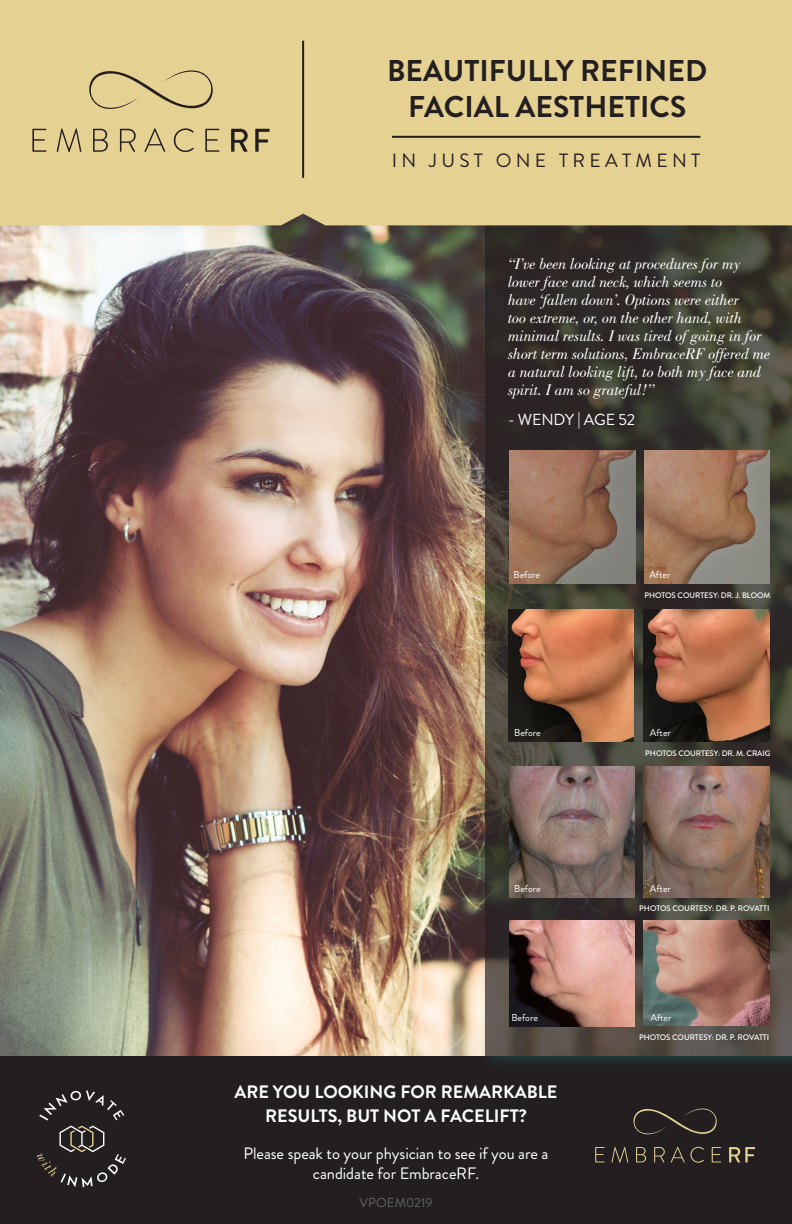
<style>
.page{position:relative;width:792px;height:1224px;background:#fff}
.page>*{position:absolute;margin:0;border:0;box-sizing:border-box;transform-origin:0 0}
.t1{font:700 30px/36px "Brandon Grotesque";color:#231f20;text-align:center}
.t2{font:19.2px "Brandon Grotesque";color:#231f20}
.t3{font:700 18px/24px "Brandon Grotesque";color:#fff;text-align:center}
.t4{font:16.5px "Brandon Grotesque";letter-spacing:-.005em;color:#fff}
.t5{font:italic 16px/18px "Bodoni Std";letter-spacing:-.01em;color:#fff}
.t6{font:16px "Brandon Grotesque";letter-spacing:-.01em;color:#fff}
.t7{font:13px "Brandon Grotesque";letter-spacing:.01em;color:#636366}
.t8{font:10px "Brandon Grotesque";letter-spacing:-.005em;color:#fff}
.t9{font:500 8px "Brandon Grotesque";letter-spacing:-.01em;color:#fff}
</style>
<div class="page">
<img style="left:0;top:240px;width:479px;height:816px">
<div style="left:0;top:1056px;width:792px;height:168px;background:#231f20"></div>
<div style="left:479px;top:220px;width:313px;height:851px;background:#166e6d;opacity:.5"></div>
<svg style="left:485px;top:240px;width:307px;height:816px;background:#3e3b33"></svg>
<img style="left:509px;top:766px;width:125px;height:132px">
<img style="left:508px;top:609px;width:125px;height:133px">
<img style="left:644px;top:766px;width:125px;height:132px">
<img style="left:509px;top:920px;width:125px;height:106px">
<img style="left:644px;top:609px;width:125px;height:133px">
<img style="left:644px;top:920px;width:125px;height:106px">
<img style="left:509px;top:450px;width:126px;height:133px">
<img style="left:644px;top:450px;width:125px;height:133px">
<div style="left:0;top:0;width:792px;height:240px;background:#231f20;opacity:.1"></div>
<div style="left:0;top:0;width:792px;height:225px;background:#e5d192"></div>
<hr style="left:302px;top:41px;width:2px;height:137px;background:#231f20">
<hr style="left:392px;top:136px;width:308px;height:2px;background:#231f20">
<svg style="left:88px;top:68px;width:126px;height:43px;background:#d3c087"></svg>
<svg style="left:32px;top:129px;width:14px;height:23px"></svg>
<svg style="left:57px;top:128px;width:25px;height:24px"></svg>
<svg style="left:93px;top:129px;width:15px;height:23px"></svg>
<svg style="left:120px;top:129px;width:16px;height:23px"></svg>
<svg style="left:144px;top:128px;width:21px;height:24px"></svg>
<svg style="left:174px;top:128px;width:20px;height:24px"></svg>
<svg style="left:205px;top:129px;width:14px;height:23px"></svg>
<svg style="left:231px;top:129px;width:17px;height:23px"></svg>
<svg style="left:255px;top:129px;width:15px;height:23px"></svg>
<svg style="left:37px;top:1090px;width:89px;height:97px"></svg>
<svg style="left:633px;top:1108px;width:84px;height:27px"></svg>
<svg style="left:595px;top:1147px;width:10px;height:15px"></svg>
<svg style="left:611px;top:1147px;width:17px;height:16px"></svg>
<svg style="left:636px;top:1147px;width:10px;height:15px"></svg>
<svg style="left:654px;top:1147px;width:11px;height:15px"></svg>
<svg style="left:671px;top:1147px;width:33px;height:16px"></svg>
<svg style="left:712px;top:1147px;width:9px;height:15px"></svg>
<svg style="left:729px;top:1147px;width:26px;height:15px"></svg>
<p class="t1" style="left:387px;top:54px;width:322px">BEAUTIFULLY REFINED<br>FACIAL AESTHETICS</p>
<p class="t2" style="left:392px;top:148px;width:310px">I N J U S T O N E T R E A T M E N T</p>
<p class="t5" style="left:508px;top:255px;width:264px">“I’ve been looking at procedures for my lower face and neck, which seems to<br>have ‘fallen down’. Options were either<br>too extreme, or, on the other hand, with minimal results. I was tired of going in for short term solutions, EmbraceRF offered me a natural looking lift, to both my face and spirit. I am so grateful!”</p>
<p class="t6" style="left:508px;top:408px;width:129px">- WENDY | AGE 52</p>
<p class="t8" style="left:514px;top:568px;width:28px">Before</p>
<p class="t8" style="left:649px;top:568px;width:23px">After</p>
<p class="t9" style="left:644px;top:590px;width:128px">PHOTOS COURTESY: DR. J. BLOOM</p>
<p class="t8" style="left:514px;top:725px;width:28px">Before</p>
<p class="t8" style="left:650px;top:725px;width:23px">After</p>
<p class="t9" style="left:645px;top:748px;width:127px">PHOTOS COURTESY: DR. M. CRAIG</p>
<p class="t8" style="left:514px;top:882px;width:28px">Before</p>
<p class="t8" style="left:650px;top:882px;width:23px">After</p>
<p class="t9" style="left:639px;top:903px;width:132px">PHOTOS COURTESY: DR. P. ROVATTI</p>
<p class="t8" style="left:512px;top:1011px;width:28px">Before</p>
<p class="t8" style="left:650px;top:1011px;width:23px">After</p>
<p class="t3" style="left:234px;top:1080px;width:325px">ARE YOU LOOKING FOR REMARKABLE<br>RESULTS, BUT NOT A FACELIFT?</p>
<p class="t4" style="left:244px;top:1142px;width:306px">Please speak to your physician to see if you are a</p>
<p class="t4" style="left:313px;top:1162px;width:168px">candidate for EmbraceRF.</p>
<p class="t7" style="left:359px;top:1194px;width:75px">VPOEM0219</p>
<p class="t9" style="left:639px;top:1032px;width:132px">PHOTOS COURTESY: DR. P. ROVATTI</p>
</div>
